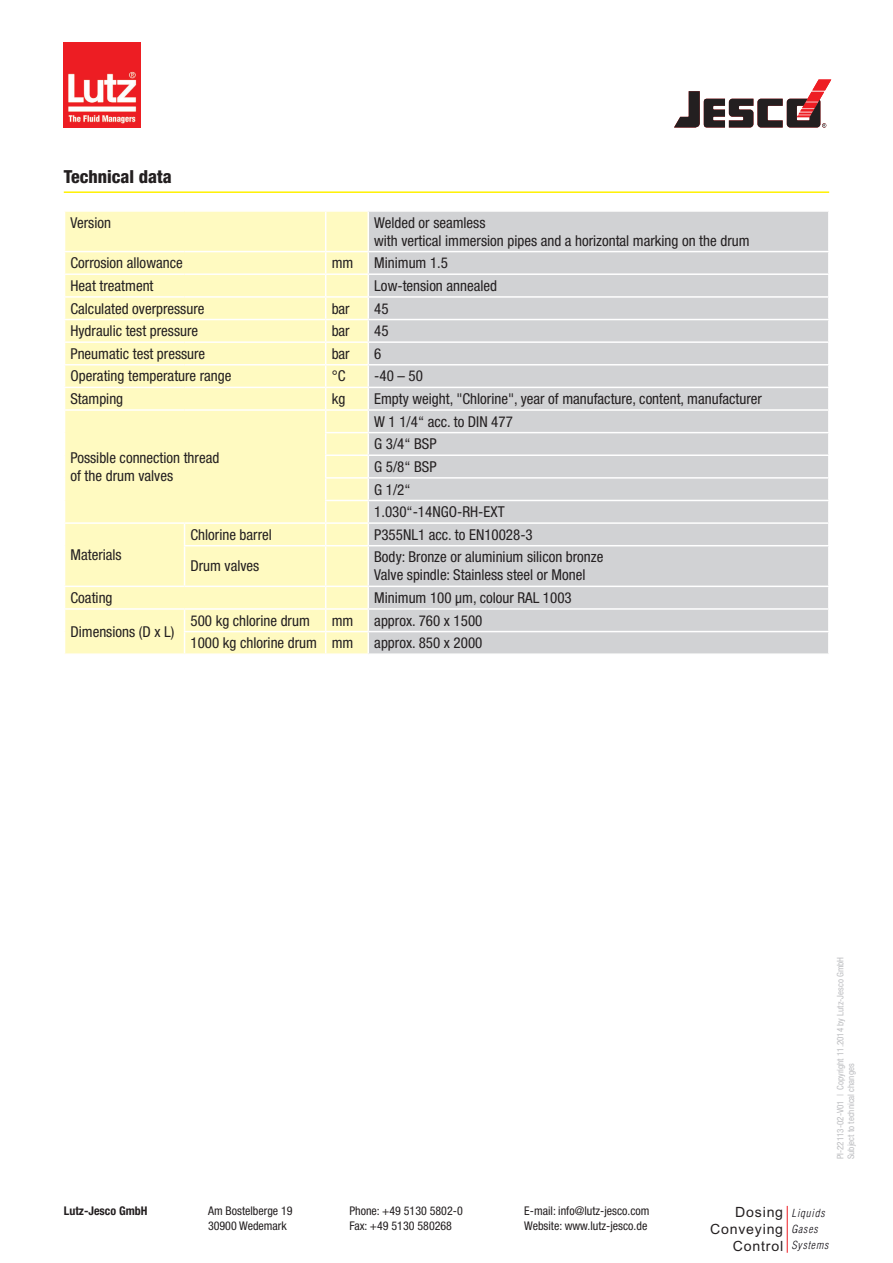
<style>
.page{position:relative;width:893px;height:1263px;background:#fff}
.page>*{position:absolute;margin:0;border:0;box-sizing:border-box;transform-origin:0 0}
.t1{font:800 condensed 18px "Helvetica Neue LT Pro";color:#231f20}
.t2{font:condensed 15px/22.6px "Helvetica Neue LT Pro";color:#231f20}
.t3{font:14.1px/17px "Arial";letter-spacing:.055em;color:#231f20;text-align:right}
.t4{font:condensed 12px/14.4px "Helvetica Neue LT Pro";color:#231f20}
.t5{font:700 condensed 12px "Helvetica Neue LT Pro";color:#231f20}
.t6{font:italic 300 condensed 10.95px/16.4px "Helvetica";letter-spacing:.075em;color:#0e0b11}
.t7{font:condensed 9px/10.8px "Helvetica Neue LT Pro";color:#bcbdc0}
</style>
<div class="page">
<svg style="left:674px;top:80px;width:157px;height:48px"></svg>
<img style="left:64px;top:43px;width:76px;height:85px">
<hr style="left:787px;top:1206px;width:1px;height:47px;background:#ee1d23">
<hr style="left:64px;top:191px;width:765px;height:2px;background:#fff101">
<div style="left:65px;top:212px;width:302px;height:441px;background:#fffac1"></div>
<div style="left:369px;top:212px;width:459px;height:441px;background:#d1d2d4"></div>
<hr style="left:325px;top:212px;width:1px;height:39px;background:#fff">
<hr style="left:64px;top:251px;width:121px;height:1px;background:#fff">
<hr style="left:185px;top:251px;width:141px;height:1px;background:#fff">
<hr style="left:326px;top:251px;width:42px;height:1px;background:#fff">
<hr style="left:368px;top:251px;width:462px;height:1px;background:#fff">
<hr style="left:64px;top:273px;width:121px;height:2px;background:#fff">
<hr style="left:185px;top:273px;width:141px;height:2px;background:#fff">
<hr style="left:326px;top:273px;width:42px;height:2px;background:#fff">
<hr style="left:368px;top:273px;width:462px;height:2px;background:#fff">
<hr style="left:64px;top:296px;width:121px;height:2px;background:#fff">
<hr style="left:185px;top:296px;width:141px;height:2px;background:#fff">
<hr style="left:326px;top:296px;width:42px;height:2px;background:#fff">
<hr style="left:368px;top:296px;width:462px;height:2px;background:#fff">
<hr style="left:64px;top:319px;width:121px;height:1px;background:#fff">
<hr style="left:185px;top:319px;width:141px;height:1px;background:#fff">
<hr style="left:326px;top:319px;width:42px;height:1px;background:#fff">
<hr style="left:368px;top:319px;width:462px;height:1px;background:#fff">
<hr style="left:64px;top:341px;width:121px;height:2px;background:#fff">
<hr style="left:185px;top:341px;width:141px;height:2px;background:#fff">
<hr style="left:326px;top:341px;width:42px;height:2px;background:#fff">
<hr style="left:368px;top:341px;width:462px;height:2px;background:#fff">
<hr style="left:64px;top:364px;width:121px;height:1px;background:#fff">
<hr style="left:185px;top:364px;width:141px;height:1px;background:#fff">
<hr style="left:326px;top:364px;width:42px;height:1px;background:#fff">
<hr style="left:368px;top:364px;width:462px;height:1px;background:#fff">
<hr style="left:64px;top:387px;width:121px;height:1px;background:#fff">
<hr style="left:185px;top:387px;width:141px;height:1px;background:#fff">
<hr style="left:326px;top:387px;width:42px;height:1px;background:#fff">
<hr style="left:368px;top:387px;width:462px;height:1px;background:#fff">
<svg style="left:184px;top:524px;width:1px;height:21px"></svg>
<svg style="left:325px;top:252px;width:1px;height:293px"></svg>
<hr style="left:184px;top:546px;width:1px;height:40px;background:#fff">
<hr style="left:325px;top:546px;width:1px;height:40px;background:#fff">
<svg style="left:184px;top:610px;width:1px;height:43px"></svg>
<svg style="left:325px;top:587px;width:1px;height:66px"></svg>
<hr style="left:64px;top:409px;width:121px;height:2px;background:#fff">
<hr style="left:185px;top:409px;width:141px;height:2px;background:#fff">
<hr style="left:326px;top:409px;width:42px;height:2px;background:#fff">
<hr style="left:368px;top:409px;width:462px;height:2px;background:#fff">
<hr style="left:325px;top:432px;width:43px;height:1px;background:#fff">
<hr style="left:368px;top:432px;width:462px;height:1px;background:#fff">
<hr style="left:325px;top:454px;width:43px;height:2px;background:#fff">
<hr style="left:368px;top:454px;width:462px;height:2px;background:#fff">
<hr style="left:325px;top:477px;width:43px;height:2px;background:#fff">
<hr style="left:368px;top:477px;width:462px;height:2px;background:#fff">
<hr style="left:325px;top:500px;width:43px;height:1px;background:#fff">
<hr style="left:368px;top:500px;width:462px;height:1px;background:#fff">
<hr style="left:64px;top:522px;width:121px;height:2px;background:#fff">
<hr style="left:185px;top:522px;width:141px;height:2px;background:#fff">
<hr style="left:326px;top:522px;width:42px;height:2px;background:#fff">
<hr style="left:368px;top:522px;width:462px;height:2px;background:#fff">
<hr style="left:184px;top:545px;width:142px;height:1px;background:#fff">
<hr style="left:326px;top:545px;width:42px;height:1px;background:#fff">
<hr style="left:368px;top:545px;width:462px;height:1px;background:#fff">
<hr style="left:64px;top:586px;width:121px;height:1px;background:#fff">
<hr style="left:185px;top:586px;width:141px;height:1px;background:#fff">
<hr style="left:326px;top:586px;width:42px;height:1px;background:#fff">
<hr style="left:368px;top:586px;width:462px;height:1px;background:#fff">
<hr style="left:64px;top:608px;width:121px;height:2px;background:#fff">
<hr style="left:185px;top:608px;width:141px;height:2px;background:#fff">
<hr style="left:326px;top:608px;width:42px;height:2px;background:#fff">
<hr style="left:368px;top:608px;width:462px;height:2px;background:#fff">
<hr style="left:184px;top:631px;width:142px;height:1px;background:#fff">
<hr style="left:326px;top:631px;width:42px;height:1px;background:#fff">
<hr style="left:368px;top:631px;width:462px;height:1px;background:#fff">
<p class="t1" style="left:64px;top:166px;width:110px">Technical data</p>
<p class="t2" style="left:70px;top:211px;width:42px">Version</p>
<p class="t2" style="left:374px;top:213px;width:377px;line-height:18px">Welded or seamless<br>with vertical immersion pipes and a horizontal marking on the drum</p>
<p class="t2" style="left:70px;top:251px;width:114px">Corrosion allowance</p>
<p class="t2" style="left:332px;top:251px;width:23px">mm</p>
<p class="t2" style="left:374px;top:251px;width:75px">Minimum 1.5</p>
<p class="t2" style="left:70px;top:274px;width:85px">Heat treatment</p>
<p class="t2" style="left:374px;top:274px;width:124px">Low-tension annealed</p>
<p class="t2" style="left:70px;top:297px;width:135px">Calculated overpressure</p>
<p class="t2" style="left:332px;top:297px;width:20px">bar</p>
<p class="t2" style="left:374px;top:297px;width:16px">45</p>
<p class="t2" style="left:70px;top:319px;width:129px">Hydraulic test pressure</p>
<p class="t2" style="left:332px;top:319px;width:20px">bar</p>
<p class="t2" style="left:374px;top:319px;width:16px">45</p>
<p class="t2" style="left:70px;top:342px;width:136px">Pneumatic test pressure</p>
<p class="t2" style="left:332px;top:342px;width:20px">bar</p>
<p class="t2" style="left:374px;top:342px;width:9px">6</p>
<p class="t2" style="left:70px;top:365px;width:163px">Operating temperature range</p>
<p class="t2" style="left:332px;top:365px;width:15px">°C</p>
<p class="t2" style="left:374px;top:365px;width:50px">-40 – 50</p>
<p class="t2" style="left:70px;top:387px;width:54px">Stamping</p>
<p class="t2" style="left:332px;top:387px;width:15px">kg</p>
<p class="t2" style="left:374px;top:387px;width:389px">Empty weight, "Chlorine", year of manufacture, content, manufacturer</p>
<p class="t2" style="left:70px;top:448px;width:150px;line-height:18px">Possible connection thread of the drum valves</p>
<p class="t2" style="left:374px;top:410px;width:140px">W 1 1/4“ acc. to DIN 477<br>G 3/4“ BSP<br>G 5/8“ BSP<br>G 1/2“<br>1.030“-14NGO-RH-EXT</p>
<p class="t2" style="left:70px;top:543px;width:53px">Materials</p>
<p class="t2" style="left:190px;top:523px;width:83px">Chlorine barrel</p>
<p class="t2" style="left:374px;top:523px;width:160px">P355NL1 acc. to EN10028-3</p>
<p class="t2" style="left:190px;top:555px;width:70px">Drum valves</p>
<p class="t2" style="left:374px;top:548px;width:231px;line-height:18px">Body: Bronze or aluminium silicon bronze<br>Valve spindle: Stainless steel or Monel</p>
<p class="t2" style="left:70px;top:586px;width:44px">Coating</p>
<p class="t2" style="left:374px;top:586px;width:199px">Minimum 100 μm, colour RAL 1003</p>
<p class="t2" style="left:70px;top:620px;width:105px">Dimensions (D x L)</p>
<p class="t2" style="left:190px;top:609px;width:121px">500 kg chlorine drum</p>
<p class="t2" style="left:332px;top:609px;width:23px">mm</p>
<p class="t2" style="left:374px;top:609px;width:110px">approx. 760 x 1500</p>
<p class="t2" style="left:190px;top:631px;width:164px">1000 kg chlorine drum mm</p>
<p class="t2" style="left:374px;top:631px;width:110px">approx. 850 x 2000</p>
<p class="t7" style="left:835px;top:1159px;width:204px;rotate:-90deg">PI-22113-02-V01 | Copyright 11.2014 by Lutz-Jesco GmbH<br>Subject to technical changes</p>
<p class="t5" style="left:64px;top:1204px;width:85px">Lutz-Jesco GmbH</p>
<p class="t4" style="left:208px;top:1203px;width:86px">Am Bostelberge 19<br>30900 Wedemark</p>
<p class="t4" style="left:349px;top:1203px;width:115px">Phone: +49 5130 5802-0<br>Fax: +49 5130 580268</p>
<p class="t4" style="left:524px;top:1203px;width:127px">E-mail: info@lutz-jesco.com<br>Website: www.lutz-jesco.de</p>
<p class="t3" style="left:710px;top:1203px;width:75px">Dosing<br>Conveying<br>Control</p>
<p class="t6" style="left:791px;top:1204px;width:39px">Liquids<br>Gases<br>Systems</p>
</div>
